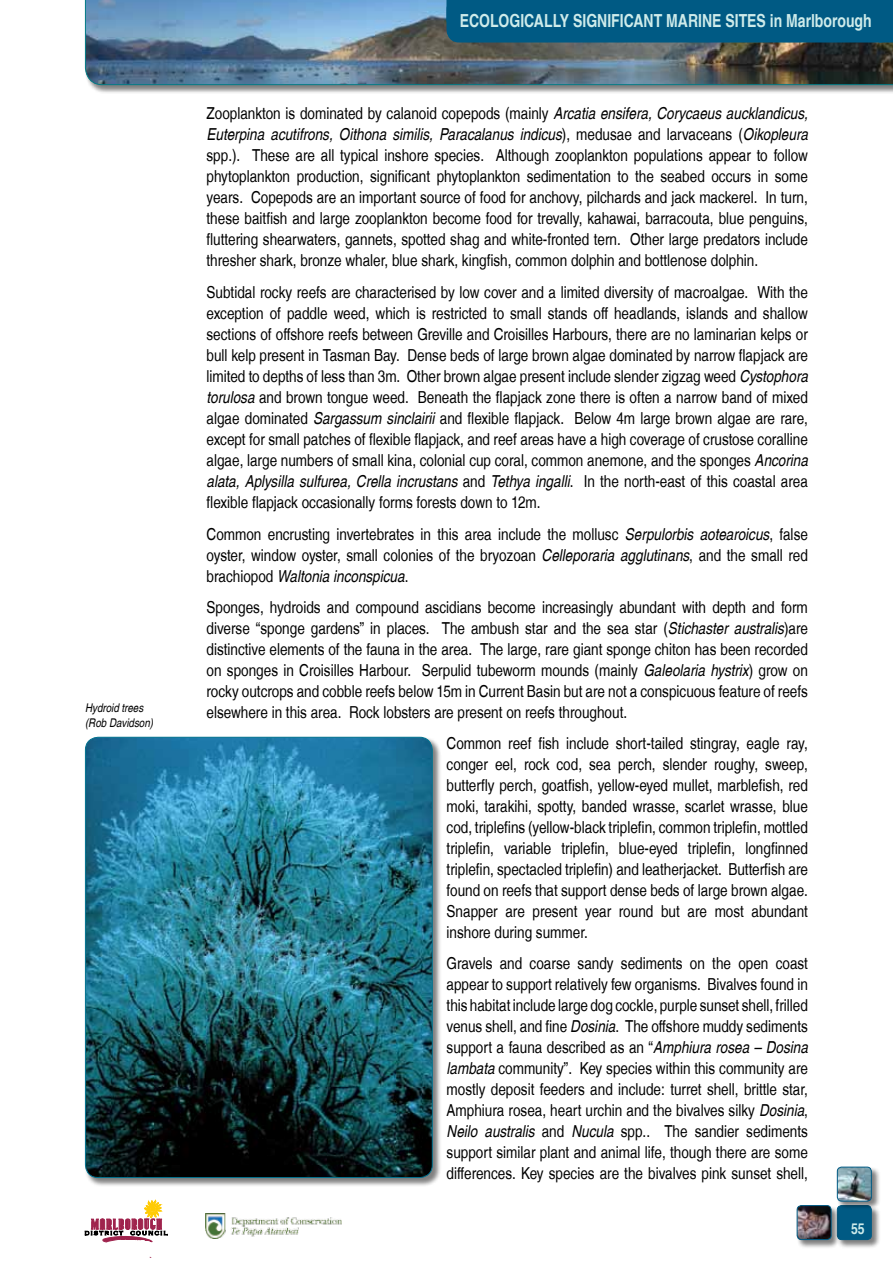
<style>
.page{position:relative;width:893px;height:1263px;background:#fff}
.page>*{position:absolute;margin:0;border:0;box-sizing:border-box;transform-origin:0 0}
.t1{font:18px "Nimbus San L Bol Con";color:#ceebea;scale:.95 1}
.t2{font:16.5px/21px "Nimbus San L Reg Con";color:#000;text-align:justify}
.t3{font:16.5px "Nimbus San L Reg Con Ita";color:#000}
.t4{font:15px "Nimbus San L Bol Con";color:#ceebea}
.t5{font:12px/15px "Nimbus San L Reg Con Ita";color:#000}
.s1{font-family:"Nimbus San L Reg Con Ita"}
.s2{font-family:"Nimbus San L Reg Con"}
</style>
<div class="page">
<div style="left:85px;top:0;width:808px;height:94px;background:#000;opacity:.5"></div>
<img style="left:85px;top:0;width:808px;height:85px">
<div style="left:836px;top:1205px;width:45px;height:44px;background:#000;opacity:.5"></div>
<div style="left:837px;top:1205px;width:34px;height:34px;background:#005a84;border-radius:4px"></div>
<div style="left:837px;top:1205px;width:35px;height:35px;border:1px solid #005a84;border-radius:4px"></div>
<div style="left:446px;top:0;width:447px;height:43px;background:#005a84"></div>
<div style="left:836px;top:1166px;width:45px;height:44px;background:#000;opacity:.5"></div>
<img style="left:837px;top:1167px;width:34px;height:34px">
<div style="left:837px;top:1167px;width:35px;height:34px;border:1px solid #005a84;border-radius:4px"></div>
<div style="left:796px;top:1205px;width:45px;height:44px;background:#000;opacity:.5"></div>
<img style="left:797px;top:1205px;width:34px;height:34px">
<div style="left:797px;top:1205px;width:34px;height:35px;border:1px solid #005a84;border-radius:4px"></div>
<svg style="left:85px;top:1200px;width:82px;height:42px"></svg>
<img style="left:206px;top:1214px;width:136px;height:24px">
<div style="left:85px;top:736px;width:357px;height:451px;background:#000;opacity:.5"></div>
<img style="left:85px;top:737px;width:347px;height:440px">
<p class="t5" style="left:85px;top:700px;width:70px">Hydroid trees (Rob Davidson)</p>
<p class="t1" style="left:460px;top:10px;width:435px">ECOLOGICALLY SIGNIFICANT MARINE SITES IN MARLBOROUGH</p>
<p class="t2" style="left:207px;top:103px;width:603px">Zooplankton is dominated by calanoid copepods (mainly <span class="s1">Arcatia ensifera, Corycaeus aucklandicus,</span></p>
<p class="t3" style="left:207px;top:125px;width:603px">Euterpina acutifrons, Oithona similis, Paracalanus indicus<span class="s2">), medusae and larvaceans (</span>Oikopleura</p>
<p class="t2" style="left:207px;top:145px;width:603px">spp.). These are all typical inshore species. Although zooplankton populations appear to follow phytoplankton production, significant phytoplankton sedimentation to the seabed occurs in some years. Copepods are an important source of food for anchovy, pilchards and jack mackerel. In turn, these baitfish and large zooplankton become food for trevally, kahawai, barracouta, blue penguins, fluttering shearwaters, gannets, spotted shag and white-fronted tern. Other large predators include thresher shark, bronze whaler, blue shark, kingfish, common dolphin and bottlenose dolphin.</p>
<p class="t2" style="left:207px;top:282px;width:603px">Subtidal rocky reefs are characterised by low cover and a limited diversity of macroalgae. With the exception of paddle weed, which is restricted to small stands off headlands, islands and shallow sections of offshore reefs between Greville and Croisilles Harbours, there are no laminarian kelps or bull kelp present in Tasman Bay. Dense beds of large brown algae dominated by narrow flapjack are limited to depths of less than 3m. Other brown algae present include slender zigzag weed <span class="s1">Cystophora torulosa</span> and brown tongue weed. Beneath the flapjack zone there is often a narrow band of mixed algae dominated <span class="s1">Sargassum sinclairii</span> and flexible flapjack. Below 4m large brown algae are rare, except for small patches of flexible flapjack, and reef areas have a high coverage of crustose coralline algae, large numbers of small kina, colonial cup coral, common anemone, and the sponges <span class="s1">Ancorina</span></p>
<p class="t3" style="left:207px;top:471px;width:603px">alata, Aplysilla sulfurea, Crella incrustans <span class="s2">and</span> Tethya ingalli<span class="s2">. In the north-east of this coastal area</span></p>
<p class="t2" style="left:207px;top:487px;width:603px;line-height:31.7px">flexible flapjack occasionally forms forests down to 12m.<br>Common encrusting invertebrates in this area include the mollusc <span class="s1">Serpulorbis aotearoicus</span>, false</p>
<p class="t2" style="left:207px;top:545px;width:603px">oyster, window oyster, small colonies of the bryozoan <span class="s1">Celleporaria agglutinans</span>, and the small red</p>
<p class="t3" style="left:207px;top:566px;width:203px"><span class="s2">brachiopod</span> Waltonia inconspicua<span class="s2">.</span></p>
<p class="t2" style="left:207px;top:597px;width:603px">Sponges, hydroids and compound ascidians become increasingly abundant with depth and form diverse “sponge gardens” in places. The ambush star and the sea star (<span class="s1">Stichaster australis</span>)are distinctive elements of the fauna in the area. The large, rare giant sponge chiton has been recorded on sponges in Croisilles Harbour. Serpulid tubeworm mounds (mainly <span class="s1">Galeolaria hystrix</span>) grow on rocky outcrops and cobble reefs below 15m in Current Basin but are not a conspicuous feature of reefs elsewhere in this area. Rock lobsters are present on reefs throughout.</p>
<p class="t2" style="left:447px;top:733px;width:363px">Common reef fish include short-tailed stingray, eagle ray, conger eel, rock cod, sea perch, slender roughy, sweep, butterfly perch, goatfish, yellow-eyed mullet, marblefish, red moki, tarakihi, spotty, banded wrasse, scarlet wrasse, blue cod, triplefins (yellow-black triplefin, common triplefin, mottled triplefin, variable triplefin, blue-eyed triplefin, longfinned triplefin, spectacled triplefin) and leatherjacket. Butterfish are found on reefs that support dense beds of large brown algae.<br>Snapper are present year round but are most abundant inshore during summer.</p>
<p class="t2" style="left:447px;top:953px;width:363px">Gravels and coarse sandy sediments on the open coast appear to support relatively few organisms. Bivalves found in this habitat include large dog cockle, purple sunset shell, frilled venus shell, and fine <span class="s1">Dosinia</span>. The offshore muddy sediments support a fauna described as an “<span class="s1">Amphiura rosea – Dosina lambata</span> community”. Key species within this community are mostly deposit feeders and include: turret shell, brittle star, Amphiura rosea, heart urchin and the bivalves silky <span class="s1">Dosinia</span>, <span class="s1">Neilo australis</span> and <span class="s1">Nucula</span> spp.. The sandier sediments support similar plant and animal life, though there are some differences. Key species are the bivalves pink sunset shell,</p>
<p class="t4" style="left:851px;top:1219px;width:15px">55</p>
</div>
